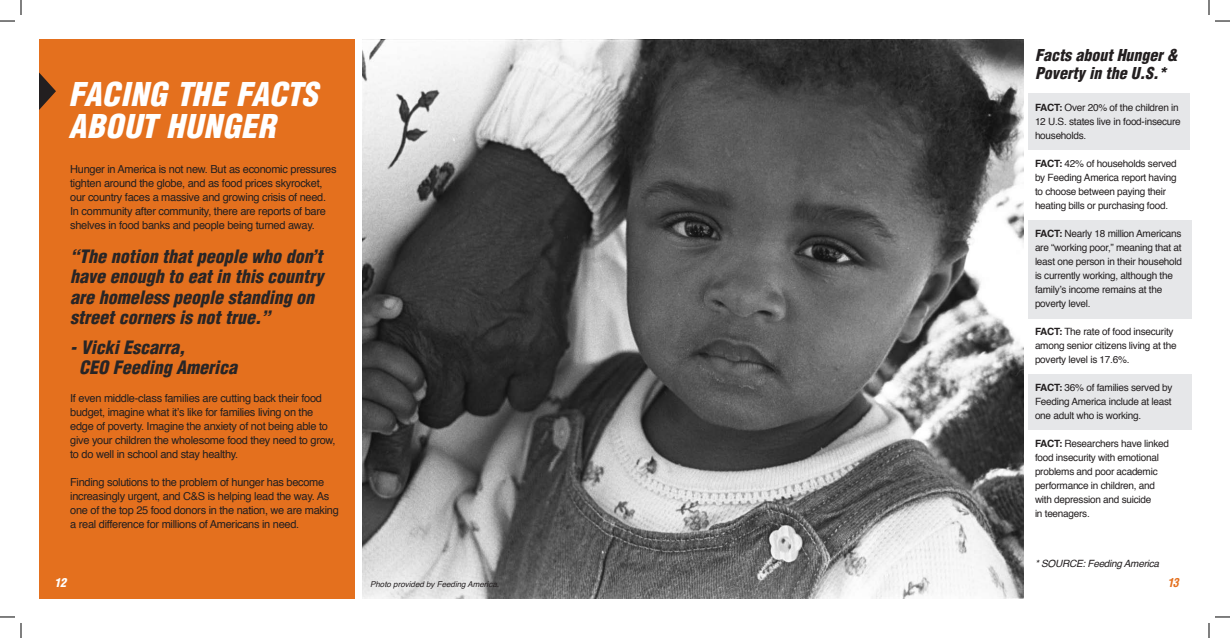
<style>
.page{position:relative;width:1230px;height:638px;background:#fff}
.page>*{position:absolute;margin:0;border:0;box-sizing:border-box;transform-origin:0 0}
.t1{font:italic 900 condensed 32px/32px "Helvetica";letter-spacing:.025em;color:#fff}
.t2{font:italic 900 condensed 18px/20px "Helvetica";letter-spacing:-.055em;color:#282526}
.t3{font:italic 900 condensed 18px/20px "Helvetica";color:#282526}
.t4{font:italic 900 condensed 16px/18px "Helvetica";letter-spacing:-.055em;color:#231f20}
.t5{font:italic 900 condensed 12px "Helvetica";color:#fff}
.t6{font:italic 700 condensed 12px "Helvetica";color:#e4701e}
.t7{font:11px/14px "Helvetica";letter-spacing:-.025em;color:#231f20}
.t8{font:10px/14px "Helvetica";letter-spacing:-.025em;color:#231f20}
.t9{font:italic 10px "Helvetica";letter-spacing:-.025em;color:#231f20}
.t10{font:italic 8px "Helvetica";color:#231f20}
.s1{font-weight:700}
</style>
<div class="page">
<div style="left:1028px;top:374px;width:164px;height:56px;background:#e6e7e9"></div>
<div style="left:1028px;top:220px;width:164px;height:98px;background:#e6e7e9"></div>
<div style="left:1028px;top:94px;width:162px;height:56px;background:#e6e7e9"></div>
<div style="left:39px;top:39px;width:316px;height:559px;background:#e4701e"></div>
<img style="left:362px;top:39px;width:662px;height:559px">
<svg style="left:39px;top:72px;width:17px;height:38px"></svg>
<svg style="left:0;top:0;width:22px;height:22px"></svg>
<svg style="left:0;top:616px;width:22px;height:21px"></svg>
<svg style="left:1208px;top:0;width:22px;height:22px"></svg>
<svg style="left:1208px;top:616px;width:22px;height:21px"></svg>
<h1 class="t1" style="left:69px;top:77px;width:250px">Facing the facts about Hunger</h1>
<p class="t7" style="left:70px;top:163px;width:268px">Hunger in America is not new. But as economic pressures tighten around the globe, and as food prices skyrocket, our country faces a massive and growing crisis of need.<br>In community after community, there are reports of bare shelves in food banks and people being turned away.</p>
<h2 class="t2" style="left:70px;top:246px;width:257px">“The notion that people who don’t have enough to eat in this country are homeless people standing on street corners is not true.”</h2>
<h2 class="t3" style="left:79px;top:336px;width:161px;text-indent:-9px">- Vicki Escarra,<br>CEO Feeding America</h2>
<p class="t7" style="left:70px;top:391px;width:267px">If even middle-class families are cutting back their food budget, imagine what it’s like for families living on the edge of poverty. Imagine the anxiety of not being able to give your children the wholesome food they need to grow, to do well in school and stay healthy.</p>
<p class="t7" style="left:70px;top:475px;width:270px">Finding solutions to the problem of hunger has become increasingly urgent, and C&amp;S is helping lead the way. As one of the top 25 food donors in the nation, we are making a real difference for millions of Americans in need.</p>
<h3 class="t4" style="left:1035px;top:46px;width:144px">Facts about Hunger &amp;<br>Poverty in the U.S.*</h3>
<p class="t8" style="left:1035px;top:101px;width:147px"><span class="s1">FACT:</span> Over 20% of the children in<br>12 U.S. states live in food-insecure households.</p>
<p class="t8" style="left:1035px;top:157px;width:143px"><span class="s1">FACT:</span> 42% of households served by Feeding America report having to choose between paying their heating bills or purchasing food.</p>
<p class="t8" style="left:1035px;top:227px;width:149px"><span class="s1">FACT:</span> Nearly 18 million Americans are “working poor,” meaning that at least one person in their household is currently working, although the family’s income remains at the poverty level.</p>
<p class="t8" style="left:1035px;top:325px;width:143px"><span class="s1">FACT:</span> The rate of food insecurity among senior citizens living at the poverty level is 17.6%.</p>
<p class="t8" style="left:1035px;top:381px;width:139px;text-align:justify"><span class="s1">FACT:</span> 36% of families served by Feeding America include at least one adult who is working.</p>
<p class="t8" style="left:1035px;top:437px;width:136px"><span class="s1">FACT:</span> Researchers have linked food insecurity with emotional problems and poor academic performance in children, and with depression and suicide<br>in teenagers.</p>
<p class="t9" style="left:1035px;top:555px;width:126px">* SOURCE: Feeding America</p>
<p class="t5" style="left:54px;top:574px;width:13px">12</p>
<p class="t10" style="left:370px;top:577px;width:130px">Photo provided by Feeding America.</p>
<p class="t6" style="left:1167px;top:574px;width:13px">13</p>
</div>
